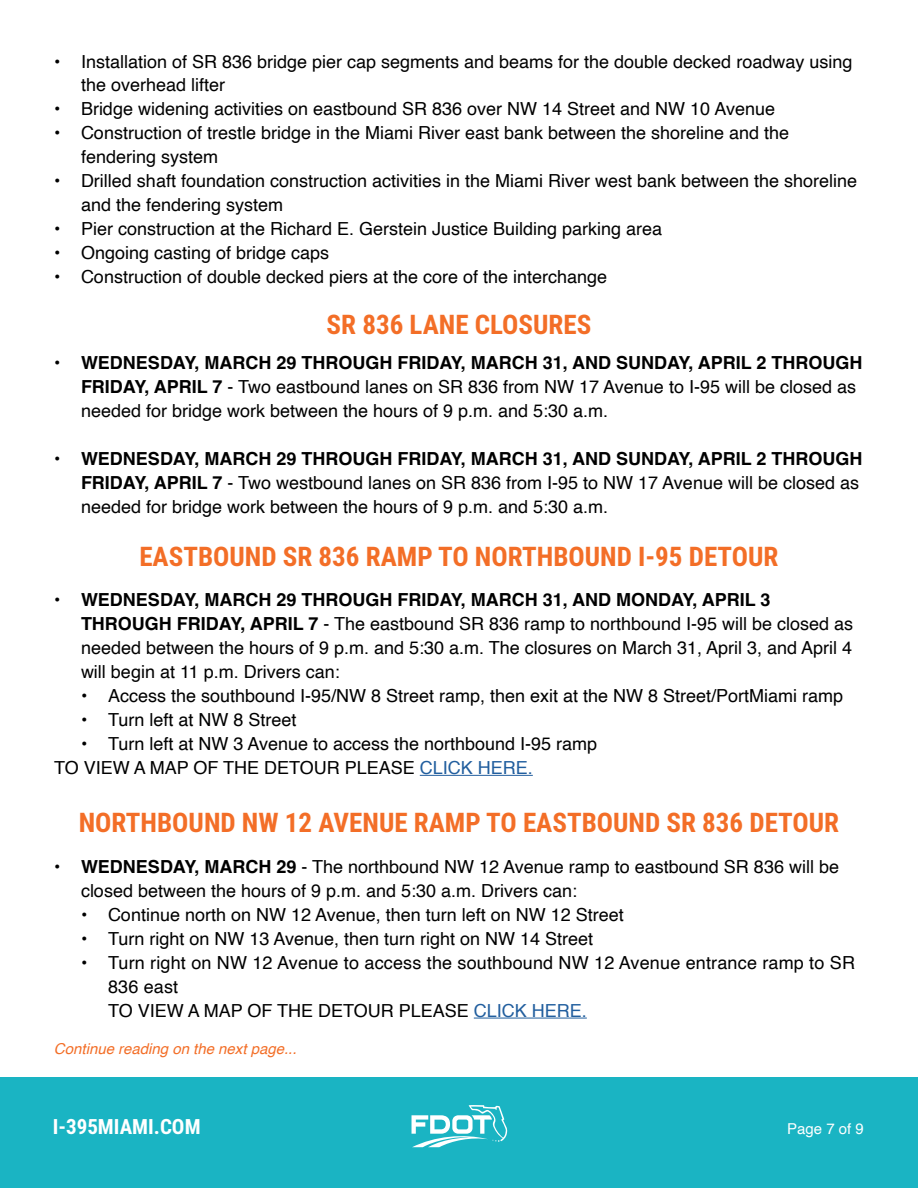
<style>
.page{position:relative;width:918px;height:1188px;background:#fff}
.page>*{position:absolute;margin:0;border:0;box-sizing:border-box;transform-origin:0 0}
.t1{font:700 27px "Roboto Condensed";color:#f36e27}
.t2{font:700 21px "Roboto Condensed";color:#fff}
.t3{font:18px/24px "Helvetica";color:#000}
.t4{font:italic 15px "Helvetica";color:#f36e27}
.t5{font:15px "Helvetica";color:#fff}
.s1{font-weight:700}
.s2{color:#215e9e}
</style>
<div class="page">
<div style="left:0;top:1077px;width:918px;height:111px;background:#1ab4c3"></div>
<svg style="left:412px;top:1105px;width:95px;height:42px"></svg>
<hr style="left:420px;top:775px;width:113px;height:1px;background:#215e9e">
<hr style="left:474px;top:1018px;width:113px;height:1px;background:#215e9e">
<p class="t3" style="left:81px;top:50px;width:773px;text-indent:-27px">• Installation of SR 836 bridge pier cap segments and beams for the double decked roadway using the overhead lifter</p>
<p class="t3" style="left:54px;top:98px;width:723px">• Bridge widening activities on eastbound SR 836 over NW 14 Street and NW 10 Avenue</p>
<p class="t3" style="left:81px;top:122px;width:710px;text-indent:-27px">• Construction of trestle bridge in the Miami River east bank between the shoreline and the fendering system</p>
<p class="t3" style="left:81px;top:170px;width:778px;text-indent:-27px">• Drilled shaft foundation construction activities in the Miami River west bank between the shoreline and the fendering system</p>
<p class="t3" style="left:54px;top:218px;width:610px">• Pier construction at the Richard E. Gerstein Justice Building parking area</p>
<p class="t3" style="left:54px;top:242px;width:277px">• Ongoing casting of bridge caps</p>
<p class="t3" style="left:54px;top:266px;width:555px">• Construction of double decked piers at the core of the interchange</p>
<h1 class="t1" style="left:327px;top:306px;width:266px">SR 836 LANE CLOSURES</h1>
<p class="t3" style="left:81px;top:351px;width:783px;text-indent:-27px"><span class="s1">• WEDNESDAY, MARCH 29 THROUGH FRIDAY, MARCH 31, AND SUNDAY, APRIL 2 THROUGH<br>FRIDAY, APRIL 7</span> - Two eastbound lanes on SR 836 from NW 17 Avenue to I-95 will be closed as needed for bridge work between the hours of 9 p.m. and 5:30 a.m.</p>
<p class="t3" style="left:81px;top:447px;width:783px;text-indent:-27px"><span class="s1">• WEDNESDAY, MARCH 29 THROUGH FRIDAY, MARCH 31, AND SUNDAY, APRIL 2 THROUGH<br>FRIDAY, APRIL 7</span> - Two westbound lanes on SR 836 from I-95 to NW 17 Avenue will be closed as needed for bridge work between the hours of 9 p.m. and 5:30 a.m.</p>
<h1 class="t1" style="left:139px;top:537px;width:641px">EASTBOUND SR 836 RAMP TO NORTHBOUND I-95 DETOUR</h1>
<p class="t3" style="left:81px;top:588px;width:774px;text-indent:-27px"><span class="s1">• WEDNESDAY, MARCH 29 THROUGH FRIDAY, MARCH 31, AND MONDAY, APRIL 3<br>THROUGH FRIDAY, APRIL 7</span> - The eastbound SR 836 ramp to northbound I-95 will be closed as needed between the hours of 9 p.m. and 5:30 a.m. The closures on March 31, April 3, and April 4 will begin at 11 p.m. Drivers can:</p>
<p class="t3" style="left:81px;top:684px;width:764px">• Access the southbound I-95/NW 8 Street ramp, then exit at the NW 8 Street/PortMiami ramp</p>
<p class="t3" style="left:81px;top:708px;width:217px">• Turn left at NW 8 Street</p>
<p class="t3" style="left:54px;top:732px;width:545px;text-indent:27px">• Turn left at NW 3 Avenue to access the northbound I-95 ramp<br>TO VIEW A MAP OF THE DETOUR PLEASE <span class="s2">CLICK HERE.</span></p>
<h1 class="t1" style="left:79px;top:804px;width:762px">NORTHBOUND NW 12 AVENUE RAMP TO EASTBOUND SR 836 DETOUR</h1>
<p class="t3" style="left:81px;top:855px;width:760px;text-indent:-27px"><span class="s1">• WEDNESDAY, MARCH 29</span> - The northbound NW 12 Avenue ramp to eastbound SR 836 will be closed between the hours of 9 p.m. and 5:30 a.m. Drivers can:</p>
<p class="t3" style="left:81px;top:903px;width:544px">• Continue north on NW 12 Avenue, then turn left on NW 12 Street</p>
<p class="t3" style="left:81px;top:927px;width:514px">• Turn right on NW 13 Avenue, then turn right on NW 14 Street</p>
<p class="t3" style="left:108px;top:951px;width:749px;text-indent:-27px">• Turn right on NW 12 Avenue to access the southbound NW 12 Avenue entrance ramp to SR<br>836 east<br>TO VIEW A MAP OF THE DETOUR PLEASE <span class="s2">CLICK HERE.</span></p>
<p class="t4" style="left:54px;top:1037px;width:244px">Continue reading on the next page...</p>
<p class="t2" style="left:53px;top:1112px;width:149px">I-395MIAMI.COM</p>
<p class="t5" style="left:787px;top:1117px;width:78px">Page 7 of 9</p>
</div>
